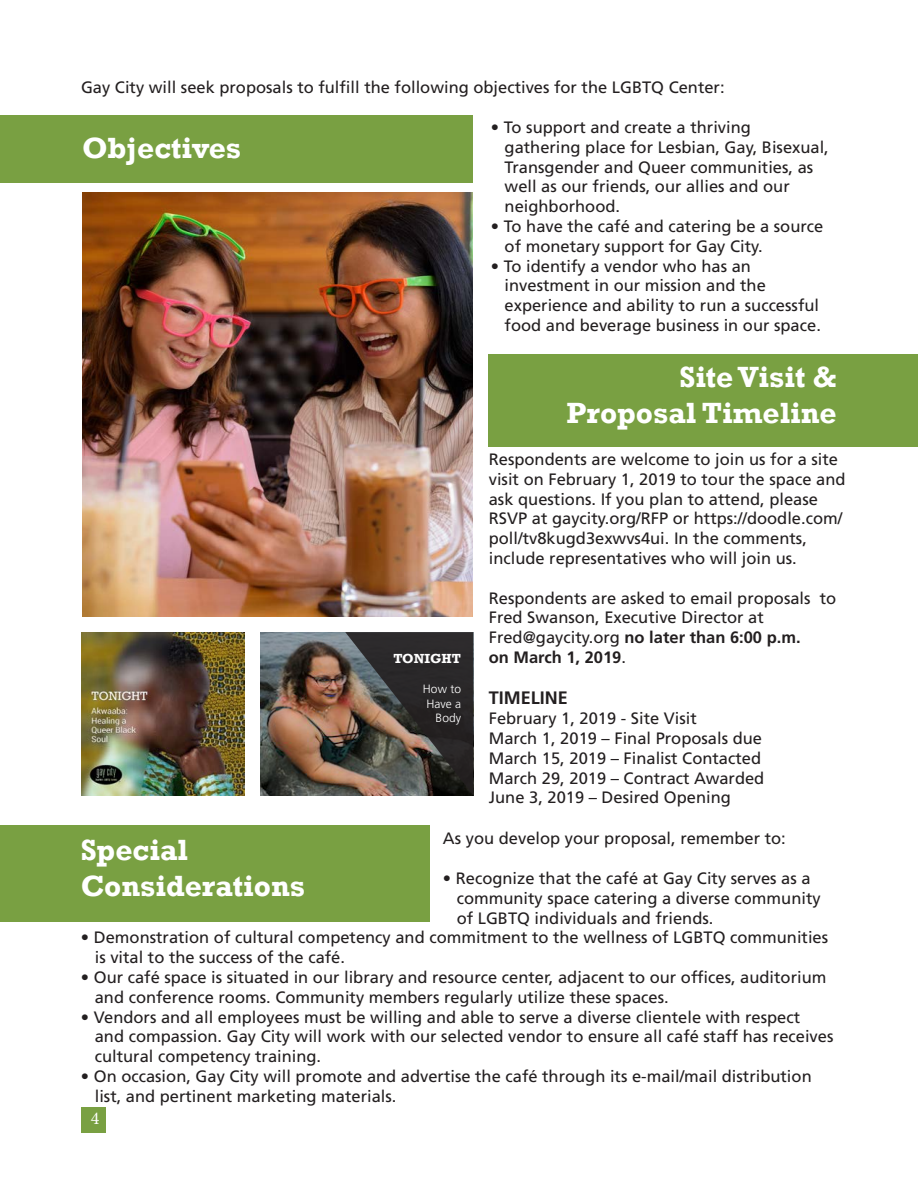
<style>
.page{position:relative;width:918px;height:1188px;background:#fff}
.page>*{position:absolute;margin:0;border:0;box-sizing:border-box;transform-origin:0 0}
.Paragraph_Style_3{font:700 30px "Rockwell";color:#fff}
.Paragraph_Style_4{font:700 30px/36px "Rockwell";color:#fff}
.Paragraph_Style_2{font:700 30px "Rockwell";color:#fff}
.t1{font:700 18px "Frutiger LT Std";color:#231f20}
.t2{font:18px "Minion Pro";color:#fff}
.t3{font:16.5px/19.8px "Frutiger LT Std";color:#231f20}
.t4{font:700 16.5px "Frutiger LT Std";color:#231f20}
.t5{font:700 13.5px "Rockwell";color:#fff}
.t6{font:300 12px "Frutiger LT Std";color:#fff}
.s1{font-weight:400}
</style>
<div class="page">
<div style="left:81px;top:1107px;width:24px;height:26px;background:#79a042"></div>
<div style="left:0;top:115px;width:472px;height:68px;background:#79a042"></div>
<img style="left:82px;top:193px;width:390px;height:423px">
<div style="left:489px;top:354px;width:429px;height:92px;background:#79a042"></div>
<div style="left:0;top:825px;width:429px;height:97px;background:#79a042"></div>
<img style="left:82px;top:632px;width:163px;height:163px">
<img style="left:260px;top:632px;width:85px;height:163px">
<img style="left:345px;top:632px;width:128px;height:163px">
<p class="t3" style="left:81px;top:78px;width:645px">Gay City will seek proposals to fulfill the following objectives for the LGBTQ Center:</p>
<p class="t3" style="left:491px;top:117px;width:262px">• To support and create a thriving</p>
<p class="t3" style="left:505px;top:137px;width:326px">gathering place for Lesbian, Gay, Bisexual,</p>
<p class="t3" style="left:505px;top:157px;width:310px">Transgender and Queer communities, as</p>
<p class="t3" style="left:505px;top:177px;width:287px">well as our friends, our allies and our</p>
<p class="t3" style="left:505px;top:197px;width:117px">neighborhood.</p>
<p class="t3" style="left:491px;top:216px;width:334px">• To have the café and catering be a source</p>
<p class="t3" style="left:505px;top:236px;width:260px">of monetary support for Gay City.</p>
<p class="t3" style="left:491px;top:256px;width:262px">• To identify a vendor who has an</p>
<p class="t3" style="left:505px;top:276px;width:263px">investment in our mission and the</p>
<p class="t3" style="left:505px;top:296px;width:316px">experience and ability to run a successful</p>
<p class="t3" style="left:505px;top:315px;width:318px">food and beverage business in our space.</p>
<p class="Paragraph_Style_2" style="left:82px;top:129px;width:160px">Objectives</p>
<p class="t5" style="left:393px;top:650px;width:69px">TONIGHT</p>
<p class="t6" style="left:423px;top:682px;width:40px">How to</p>
<p class="t6" style="left:426px;top:697px;width:36px">Have a</p>
<p class="t6" style="left:436px;top:711px;width:27px">Body</p>
<p class="Paragraph_Style_3" style="left:679px;top:358px;width:159px">Site Visit &amp;</p>
<p class="Paragraph_Style_3" style="left:567px;top:394px;width:272px">Proposal Timeline</p>
<p class="t3" style="left:489px;top:449px;width:358px">Respondents are welcome to join us for a site visit on February 1, 2019 to tour the space and ask questions. If you plan to attend, please RSVP at gaycity.org/RFP or https://doodle.com/ poll/tv8kugd3exwvs4ui. In the comments, include representatives who will join us.</p>
<p class="t3" style="left:489px;top:588px;width:349px">Respondents are asked to email proposals to<br>Fred Swanson, Executive Director at</p>
<p class="t4" style="left:489px;top:628px;width:313px"><span class="s1">Fred@gaycity.org</span> no later than 6:00 p.m.</p>
<p class="t4" style="left:489px;top:648px;width:139px">on March 1, 2019<span class="s1">.</span></p>
<p class="t1" style="left:489px;top:688px;width:81px">TIMELINE</p>
<p class="t3" style="left:489px;top:709px;width:210px">February 1, 2019 - Site Visit</p>
<p class="t3" style="left:489px;top:728px;width:275px">March 1, 2019 – Final Proposals due</p>
<p class="t3" style="left:489px;top:748px;width:274px">March 15, 2019 – Finalist Contacted</p>
<p class="t3" style="left:489px;top:768px;width:277px">March 29, 2019 – Contract Awarded</p>
<p class="t3" style="left:489px;top:788px;width:244px">June 3, 2019 – Desired Opening</p>
<p class="Paragraph_Style_4" style="left:81px;top:832px;width:226px">Special<br>Considerations</p>
<p class="t3" style="left:443px;top:829px;width:344px">As you develop your proposal, remember to:</p>
<p class="t3" style="left:443px;top:868px;width:369px">• Recognize that the café at Gay City serves as a</p>
<p class="t3" style="left:457px;top:888px;width:365px">community space catering a diverse community</p>
<p class="t3" style="left:457px;top:908px;width:258px">of LGBTQ individuals and friends.</p>
<p class="t3" style="left:81px;top:928px;width:749px">• Demonstration of cultural competency and commitment to the wellness of LGBTQ communities</p>
<p class="t3" style="left:95px;top:948px;width:252px">is vital to the success of the café.</p>
<p class="t3" style="left:81px;top:967px;width:747px">• Our café space is situated in our library and resource center, adjacent to our offices, auditorium</p>
<p class="t3" style="left:95px;top:987px;width:575px">and conference rooms. Community members regularly utilize these spaces.</p>
<p class="t3" style="left:81px;top:1007px;width:721px">• Vendors and all employees must be willing and able to serve a diverse clientele with respect</p>
<p class="t3" style="left:95px;top:1027px;width:740px">and compassion. Gay City will work with our selected vendor to ensure all café staff has receives</p>
<p class="t3" style="left:95px;top:1047px;width:228px">cultural competency training.</p>
<p class="t3" style="left:81px;top:1066px;width:732px">• On occasion, Gay City will promote and advertise the café through its e-mail/mail distribution</p>
<p class="t3" style="left:95px;top:1086px;width:303px">list, and pertinent marketing materials.</p>
<p class="t2" style="left:91px;top:1106px;width:10px">4</p>
</div>
